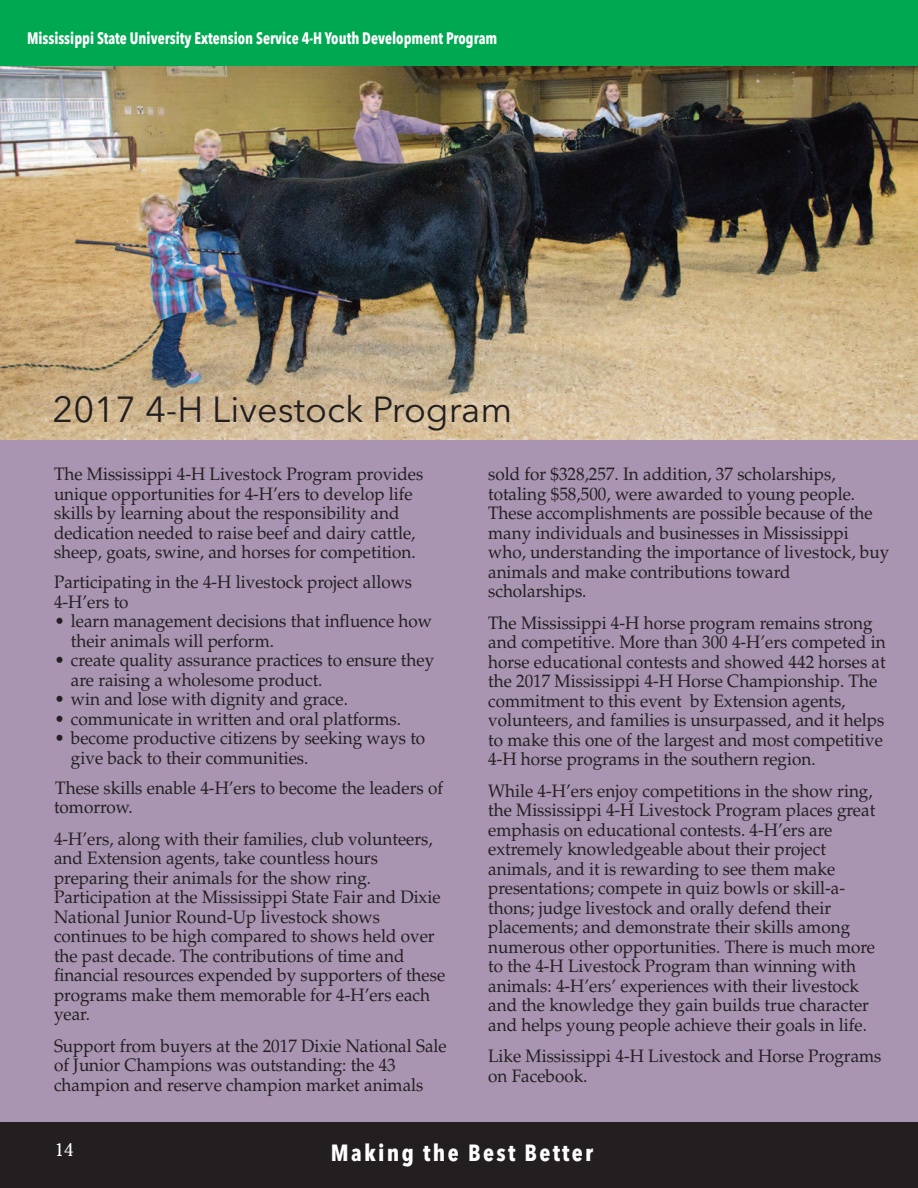
<style>
.page{position:relative;width:918px;height:1188px;background:#fff}
.page>*{position:absolute;margin:0;border:0;box-sizing:border-box;transform-origin:0 0}
.t1{font:36px "Avenir Next";color:#231f20}
.t2{font:700 23.25px "Avenir Next Condensed";letter-spacing:.1em;color:#fff}
.t3{font:18px/19.5px "Palatino LT Std";color:#231f20;scale:.95 1}
.t4{font:18px "Cheltenham Std";color:#fff}
.t5{font:700 16.5px "Avenir Next Condensed";color:#fff;scale:.9 1}
</style>
<div class="page">
<div style="left:0;top:65px;width:918px;height:1073px;background:#a994b1"></div>
<div style="left:0;top:1122px;width:918px;height:66px;background:#231f20"></div>
<img style="left:0;top:66px;width:918px;height:373px">
<div style="left:0;top:0;width:918px;height:66px;background:#00a851"></div>
<p class="t5" style="left:27px;top:28px;width:524px">Mississippi State University Extension Service 4-H Youth Development Program</p>
<h1 class="t1" style="left:52px;top:379px;width:461px">2017 4-H Livestock Program</h1>
<p class="t3" style="left:54px;top:466px;width:390px">The Mississippi 4-H Livestock Program provides unique opportunities for 4-H’ers to develop life skills by learning about the responsibility and dedication needed to raise beef and dairy cattle, sheep, goats, swine, and horses for competition.</p>
<p class="t3" style="left:54px;top:574px;width:379px">Participating in the 4-H livestock project allows<br>4-H’ers to</p>
<p class="t3" style="left:71px;top:613px;width:382px;text-indent:-16px">• learn management decisions that influence how their animals will perform.</p>
<p class="t3" style="left:71px;top:652px;width:384px;text-indent:-16px">• create quality assurance practices to ensure they are raising a wholesome product.</p>
<p class="t3" style="left:55px;top:691px;width:310px">• win and lose with dignity and grace.</p>
<p class="t3" style="left:55px;top:711px;width:366px">• communicate in written and oral platforms.</p>
<p class="t3" style="left:71px;top:730px;width:375px;text-indent:-16px">• become productive citizens by seeking ways to give back to their communities.</p>
<p class="t3" style="left:54px;top:780px;width:411px">These skills enable 4-H’ers to become the leaders of tomorrow.</p>
<p class="t3" style="left:54px;top:831px;width:413px">4-H’ers, along with their families, club volunteers, and Extension agents, take countless hours preparing their animals for the show ring.<br>Participation at the Mississippi State Fair and Dixie National Junior Round-Up livestock shows continues to be high compared to shows held over the past decade. The contributions of time and financial resources expended by supporters of these programs make them memorable for 4-H’ers each year.</p>
<p class="t3" style="left:54px;top:1038px;width:415px">Support from buyers at the 2017 Dixie National Sale of Junior Champions was outstanding: the 43 champion and reserve champion market animals</p>
<p class="t3" style="left:488px;top:466px;width:424px">sold for $328,257. In addition, 37 scholarships, totaling $58,500, were awarded to young people.<br>These accomplishments are possible because of the many individuals and businesses in Mississippi who, understanding the importance of livestock, buy animals and make contributions toward scholarships.</p>
<p class="t3" style="left:488px;top:615px;width:420px">The Mississippi 4-H horse program remains strong and competitive. More than 300 4-H’ers competed in horse educational contests and showed 442 horses at the 2017 Mississippi 4-H Horse Championship. The commitment to this event by Extension agents, volunteers, and families is unsurpassed, and it helps to make this one of the largest and most competitive 4-H horse programs in the southern region.</p>
<p class="t3" style="left:488px;top:783px;width:409px">While 4-H’ers enjoy competitions in the show ring, the Mississippi 4-H Livestock Program places great emphasis on educational contests. 4-H’ers are extremely knowledgeable about their project animals, and it is rewarding to see them make presentations; compete in quiz bowls or skill-a&shy;thons; judge livestock and orally defend their placements; and demonstrate their skills among numerous other opportunities. There is much more to the 4-H Livestock Program than winning with animals: 4-H’ers’ experiences with their livestock and the knowledge they gain builds true character and helps young people achieve their goals in life.</p>
<p class="t3" style="left:488px;top:1048px;width:416px">Like Mississippi 4-H Livestock and Horse Programs on Facebook.</p>
<p class="t4" style="left:55px;top:1139px;width:20px">14</p>
<p class="t2" style="left:331px;top:1139px;width:264px">Making the Best Better</p>
</div>
